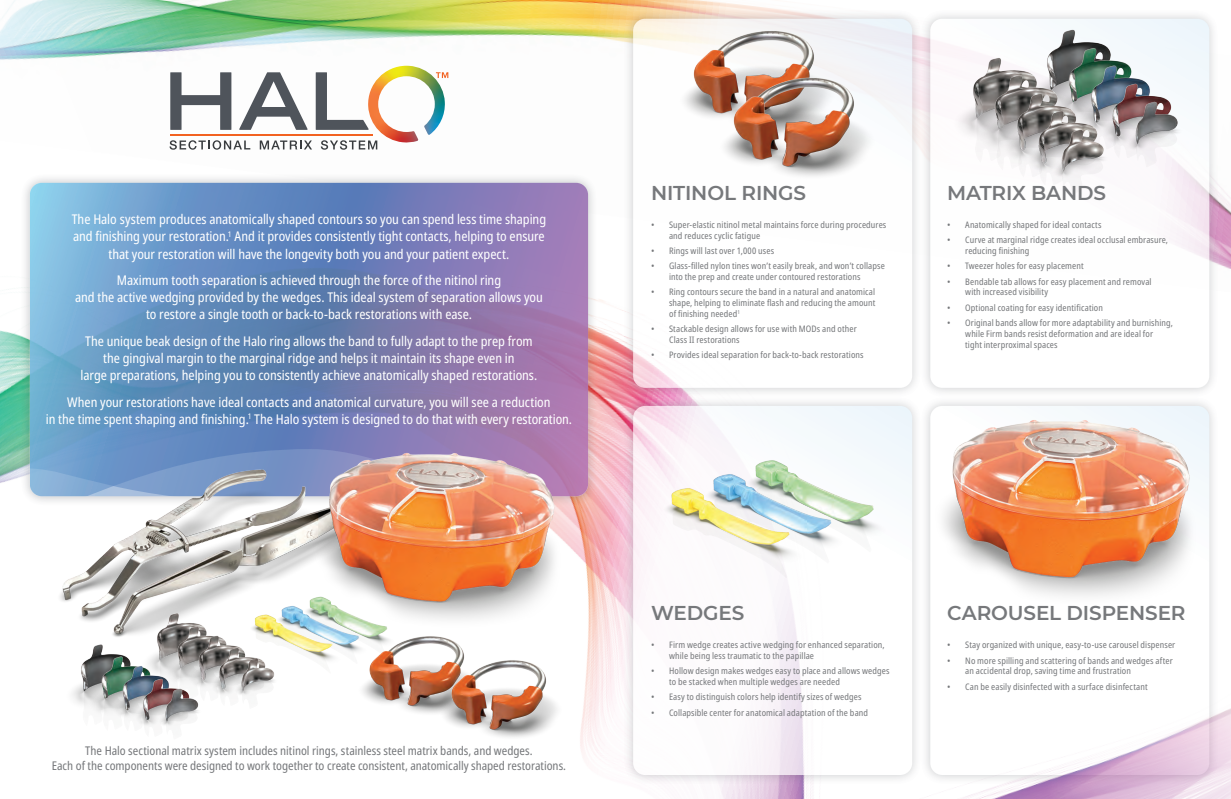
<style>
.page{position:relative;width:1231px;height:799px;background:#fff}
.page>*{position:absolute;margin:0;border:0;box-sizing:border-box;transform-origin:0 0}
.t1{font:600 20px "Montserrat";letter-spacing:-.01em;color:#76787b}
.t2{font:condensed 13.4px/17.2px "Noto Sans";letter-spacing:-.005em;color:#fff;text-align:center}
.t3{font:condensed 12px/14.4px "Noto Sans";letter-spacing:-.005em;color:#76787b;text-align:center}
.t4{font:condensed 9px/10.8px "Noto Sans";letter-spacing:.01em;color:#76787b}
</style>
<div class="page">
<img style="left:0;top:0;width:1230px;height:269px">
<img style="left:0;top:139px;width:811px;height:660px">
<div style="left:623px;top:9px;width:299px;height:389px;background:#4f545b;opacity:.4"></div>
<div style="left:633px;top:19px;width:279px;height:369px;background:linear-gradient(to bottom,#f7f8f8,#fff);border-radius:12px"></div>
<div style="left:623px;top:396px;width:299px;height:389px;background:#4f545b;opacity:.4"></div>
<svg style="left:633px;top:406px;width:279px;height:369px"></svg>
<div style="left:920px;top:9px;width:299px;height:389px;background:#4f545b;opacity:.4"></div>
<div style="left:930px;top:19px;width:279px;height:369px;background:linear-gradient(to right,#fff,#fbfbfd);border-radius:12px"></div>
<div style="left:920px;top:396px;width:299px;height:389px;background:#4f545b;opacity:.4"></div>
<div style="left:20px;top:173px;width:578px;height:333px;background:#4f545b;opacity:.4"></div>
<svg style="left:30px;top:183px;width:558px;height:313px;background:#7788ba"></svg>
<img style="left:868px;top:599px;width:362px;height:200px">
<img style="left:1020px;top:29px;width:107px;height:26px">
<img style="left:1041px;top:41px;width:107px;height:27px">
<img style="left:1062px;top:54px;width:106px;height:26px">
<img style="left:1083px;top:66px;width:106px;height:27px">
<img style="left:1099px;top:79px;width:107px;height:107px">
<img style="left:946px;top:55px;width:107px;height:110px">
<img style="left:967px;top:68px;width:107px;height:110px">
<img style="left:988px;top:80px;width:106px;height:110px">
<img style="left:1009px;top:93px;width:106px;height:110px">
<img style="left:1025px;top:105px;width:107px;height:110px">
<img style="left:712px;top:457px;width:174px;height:113px">
<img style="left:685px;top:463px;width:174px;height:113px">
<img style="left:658px;top:469px;width:174px;height:113px">
<svg style="left:169px;top:140px;width:81px;height:10px"></svg>
<svg style="left:260px;top:140px;width:52px;height:9px"></svg>
<svg style="left:321px;top:140px;width:56px;height:10px"></svg>
<img style="left:367px;top:66px;width:78px;height:77px">
<hr style="left:170px;top:135px;width:202px;height:1px;background:#f26221">
<svg style="left:170px;top:72px;width:61px;height:58px"></svg>
<svg style="left:239px;top:72px;width:69px;height:58px"></svg>
<svg style="left:316px;top:72px;width:53px;height:58px"></svg>
<svg style="left:436px;top:72px;width:12px;height:6px"></svg>
<img style="left:920px;top:406px;width:283px;height:214px">
<img style="left:10px;top:433px;width:352px;height:226px">
<img style="left:72px;top:461px;width:286px;height:227px">
<img style="left:268px;top:439px;width:299px;height:203px">
<img style="left:137px;top:612px;width:83px;height:39px">
<img style="left:157px;top:620px;width:83px;height:37px">
<img style="left:177px;top:626px;width:69px;height:39px">
<img style="left:197px;top:634px;width:49px;height:37px">
<img style="left:213px;top:639px;width:83px;height:86px">
<img style="left:281px;top:594px;width:114px;height:40px">
<img style="left:264px;top:598px;width:114px;height:36px">
<img style="left:246px;top:602px;width:114px;height:74px">
<img style="left:61px;top:643px;width:82px;height:84px">
<img style="left:81px;top:651px;width:82px;height:84px">
<img style="left:101px;top:657px;width:82px;height:83px">
<img style="left:121px;top:665px;width:82px;height:84px">
<img style="left:137px;top:671px;width:83px;height:83px">
<img style="left:678px;top:29px;width:159px;height:129px">
<img style="left:718px;top:76px;width:159px;height:129px">
<img style="left:358px;top:634px;width:124px;height:101px">
<img style="left:439px;top:658px;width:125px;height:101px">
<svg style="left:0;top:792px;width:4px;height:7px"></svg>
<svg style="left:1226px;top:792px;width:5px;height:7px"></svg>
<p class="t2" style="left:72px;top:211px;width:476px">The Halo system produces anatomically shaped contours so you can spend less time shaping and finishing your restoration.<sup>1</sup> And it provides consistently tight contacts, helping to ensure that your restoration will have the longevity both you and your patient expect.</p>
<p class="t2" style="left:75px;top:272px;width:469px">Maximum tooth separation is achieved through the force of the nitinol ring<br>and the active wedging provided by the wedges. This ideal system of separation allows you to restore a single tooth or back-to-back restorations with ease.</p>
<p class="t2" style="left:81px;top:333px;width:458px">The unique beak design of the Halo ring allows the band to fully adapt to the prep from the gingival margin to the marginal ridge and helps it maintain its shape even in<br>large preparations, helping you to consistently achieve anatomically shaped restorations.</p>
<p class="t2" style="left:46px;top:393px;width:528px">When your restorations have ideal contacts and anatomical curvature, you will see a reduction<br>in the time spent shaping and finishing.<sup>1</sup> The Halo system is designed to do that with every restoration.</p>
<p class="t3" style="left:52px;top:744px;width:516px">The Halo sectional matrix system includes nitinol rings, stainless steel matrix bands, and wedges.<br>Each of the components were designed to work together to create consistent, anatomically shaped restorations.</p>
<p class="t1" style="left:651px;top:178px;width:156px">NITINOL RINGS</p>
<p class="t1" style="left:947px;top:178px;width:160px">MATRIX BANDS</p>
<p class="t4" style="left:669px;top:219px;width:219px;text-indent:-18px">• Super-elastic nitinol metal maintains force during procedures and reduces cyclic fatigue</p>
<p class="t4" style="left:651px;top:245px;width:124px">• Rings will last over 1,000 uses</p>
<p class="t4" style="left:669px;top:261px;width:217px;text-indent:-18px">• Glass-filled nylon tines won’t easily break, and won’t collapse into the prep and create under contoured restorations</p>
<p class="t4" style="left:669px;top:287px;width:208px;text-align:justify;text-indent:-18px">• Ring contours secure the band in a natural and anatomical shape, helping to eliminate flash and reducing the amount of finishing needed<sup>1</sup></p>
<p class="t4" style="left:669px;top:324px;width:189px;text-indent:-18px">• Stackable design allows for use with MODs and other<br>Class II restorations</p>
<p class="t4" style="left:651px;top:350px;width:214px">• Provides ideal separation for back-to-back restorations</p>
<p class="t4" style="left:947px;top:219px;width:156px">• Anatomically shaped for ideal contacts</p>
<p class="t4" style="left:965px;top:235px;width:204px;text-indent:-18px">• Curve at marginal ridge creates ideal occlusal embrasure, reducing finishing</p>
<p class="t4" style="left:947px;top:261px;width:138px">• Tweezer holes for easy placement</p>
<p class="t4" style="left:965px;top:276px;width:188px;text-indent:-18px">• Bendable tab allows for easy placement and removal with increased visibility</p>
<p class="t4" style="left:947px;top:302px;width:157px">• Optional coating for easy identification</p>
<p class="t4" style="left:965px;top:317px;width:209px;text-indent:-18px">• Original bands allow for more adaptability and burnishing, while Firm bands resist deformation and are ideal for<br>tight interproximal spaces</p>
<p class="t1" style="left:651px;top:599px;width:95px">WEDGES</p>
<p class="t1" style="left:947px;top:599px;width:240px">CAROUSEL DISPENSER</p>
<p class="t4" style="left:669px;top:640px;width:217px;text-indent:-18px">• Firm wedge creates active wedging for enhanced separation, while being less traumatic to the papillae</p>
<p class="t4" style="left:669px;top:666px;width:222px;text-indent:-18px">• Hollow design makes wedges easy to place and allows wedges to be stacked when multiple wedges are needed</p>
<p class="t4" style="left:651px;top:692px;width:212px">• Easy to distinguish colors help identify sizes of wedges</p>
<p class="t4" style="left:651px;top:707px;width:218px">• Collapsible center for anatomical adaptation of the band</p>
<p class="t4" style="left:947px;top:640px;width:229px">• Stay organized with unique, easy-to-use carousel dispenser</p>
<p class="t4" style="left:965px;top:655px;width:209px;text-indent:-18px">• No more spilling and scattering of bands and wedges after an accidental drop, saving time and frustration</p>
<p class="t4" style="left:947px;top:681px;width:202px">• Can be easily disinfected with a surface disinfectant</p>
</div>
